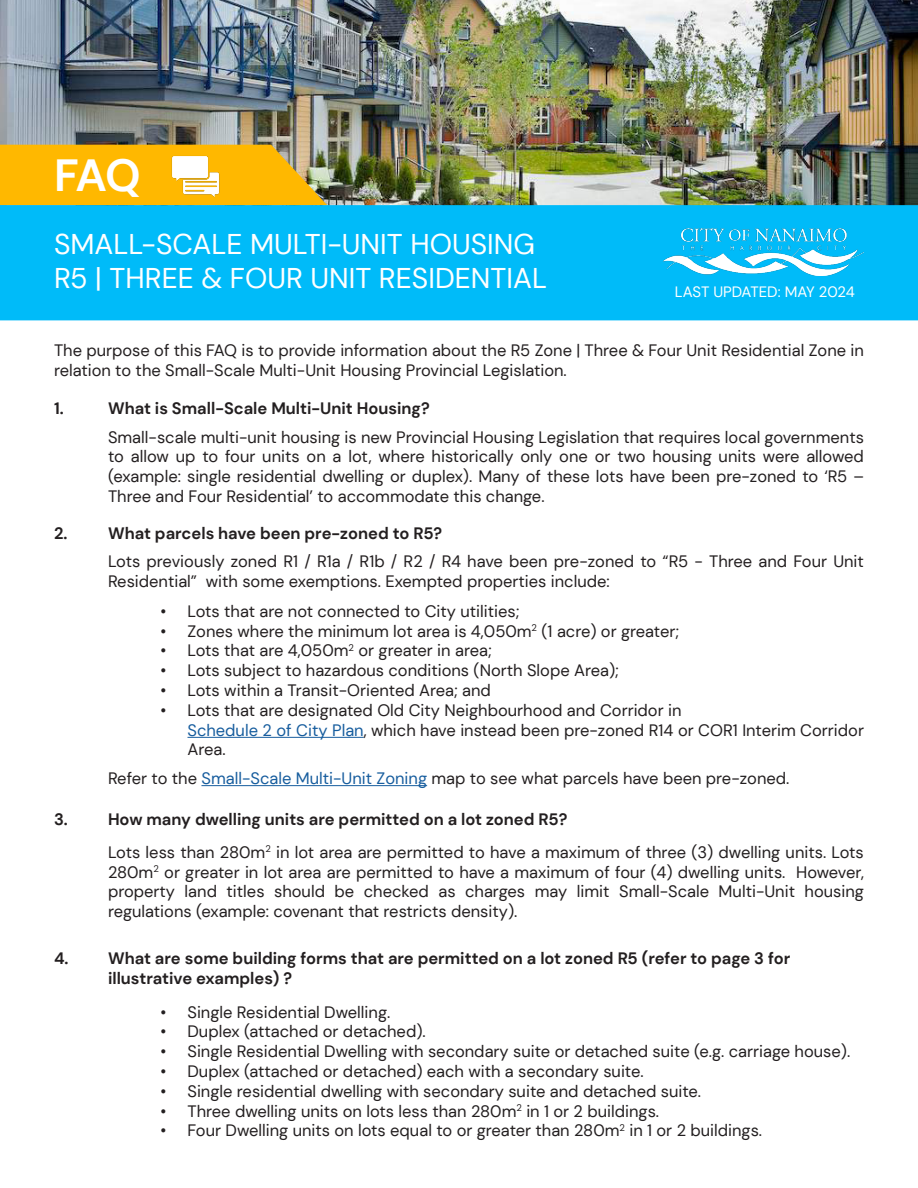
<style>
.page{position:relative;width:918px;height:1188px;background:#fff}
.page>*{position:absolute;margin:0;border:0;box-sizing:border-box;transform-origin:0 0}
.t1{font:700 45px "DM Sans";color:#fff}
.t2{font:28.5px "DM Sans";color:#fff}
.t3{font:16.5px/19.8px "DM Sans";color:#231f20}
.t4{font:700 16.5px/19.8px "DM Sans";color:#231f20}
.t5{font:15px "DM Sans";letter-spacing:-.005em;color:#fff}
.s1{color:#175d9e}
</style>
<div class="page">
<img style="left:0;top:0;width:918px;height:205px">
<svg style="left:0;top:145px;width:327px;height:60px;background:#f5b50d"></svg>
<div style="left:0;top:205px;width:918px;height:115px;background:#00bbf9"></div>
<div style="left:0;top:218px;width:350px;height:44px;background:#00bbf9"></div>
<img style="left:664px;top:228px;width:200px;height:48px">
<img style="left:171px;top:152px;width:49px;height:49px">
<hr style="left:188px;top:737px;width:176px;height:1px;background:#175d9e">
<hr style="left:201px;top:785px;width:226px;height:1px;background:#175d9e">
<p class="t1" style="left:54px;top:147px;width:88px">FAQ</p>
<p class="t2" style="left:54px;top:227px;width:483px">SMALL-SCALE MULTI-UNIT HOUSING</p>
<p class="t2" style="left:54px;top:261px;width:495px">R5 | THREE &amp; FOUR UNIT RESIDENTIAL</p>
<p class="t5" style="left:675px;top:283px;width:182px">LAST UPDATED: MAY 2024</p>
<p class="t3" style="left:54px;top:341px;width:811px">The purpose of this FAQ is to provide information about the R5 Zone | Three &amp; Four Unit Residential Zone in relation to the Small-Scale Multi-Unit Housing Provincial Legislation.</p>
<p class="t4" style="left:54px;top:399px;width:11px">1.</p>
<p class="t4" style="left:108px;top:399px;width:323px">What is Small-Scale Multi-Unit Housing?</p>
<p class="t3" style="left:108px;top:427px;width:758px;text-align:justify">Small-scale multi-unit housing is new Provincial Housing Legislation that requires local governments to allow up to four units on a lot, where historically only one or two housing units were allowed (example: single residential dwelling or duplex). Many of these lots have been pre-zoned to ‘R5 – Three and Four Residential’ to accommodate this change.</p>
<p class="t4" style="left:54px;top:523px;width:15px">2.</p>
<p class="t4" style="left:108px;top:523px;width:336px">What parcels have been pre-zoned to R5?</p>
<p class="t3" style="left:108px;top:551px;width:757px">Lots previously zoned R1 / R1a / R1b / R2 / R4 have been pre-zoned to “R5 - Three and Four Unit<br>Residential” with some exemptions. Exempted properties include:</p>
<p class="t3" style="left:160px;top:601px;width:360px">• Lots that are not connected to City utilities;</p>
<p class="t3" style="left:160px;top:621px;width:520px">• Zones where the minimum lot area is 4,050m<sup>2</sup> (1 acre) or greater;</p>
<p class="t3" style="left:160px;top:641px;width:333px">• Lots that are 4,050m<sup>2</sup> or greater in area;</p>
<p class="t3" style="left:160px;top:661px;width:460px">• Lots subject to hazardous conditions (North Slope Area);</p>
<p class="t3" style="left:160px;top:680px;width:332px">• Lots within a Transit-Oriented Area; and</p>
<p class="t3" style="left:188px;top:700px;width:678px;text-indent:-27px">• Lots that are designated Old City Neighbourhood and Corridor in<br><span class="s1">Schedule 2 of City Plan</span>, which have instead been pre-zoned R14 or COR1 Interim Corridor<br>Area.</p>
<p class="t3" style="left:108px;top:768px;width:683px">Refer to the <span class="s1">Small-Scale Multi-Unit Zoning</span> map to see what parcels have been pre-zoned.</p>
<p class="t4" style="left:54px;top:809px;width:15px">3.</p>
<p class="t4" style="left:108px;top:809px;width:461px">How many dwelling units are permitted on a lot zoned R5?</p>
<p class="t3" style="left:108px;top:842px;width:757px;text-align:justify">Lots less than 280m<sup>2</sup> in lot area are permitted to have a maximum of three (3) dwelling units. Lots 280m<sup>2</sup> or greater in lot area are permitted to have a maximum of four (4) dwelling units. However, property land titles should be checked as charges may limit Small-Scale Multi-Unit housing regulations (example: covenant that restricts density).</p>
<p class="t4" style="left:108px;top:948px;width:684px;text-indent:-54px">4. What are some building forms that are permitted on a lot zoned R5 (refer to page 3 for illustrative examples) ?</p>
<p class="t3" style="left:160px;top:1002px;width:231px">• Single Residential Dwelling.</p>
<p class="t3" style="left:160px;top:1022px;width:267px">• Duplex (attached or detached).</p>
<p class="t3" style="left:160px;top:1041px;width:691px">• Single Residential Dwelling with secondary suite or detached suite (e.g. carriage house).</p>
<p class="t3" style="left:160px;top:1061px;width:485px">• Duplex (attached or detached) each with a secondary suite.</p>
<p class="t3" style="left:160px;top:1081px;width:542px">• Single residential dwelling with secondary suite and detached suite.</p>
<p class="t3" style="left:160px;top:1101px;width:500px">• Three dwelling units on lots less than 280m<sup>2</sup> in 1 or 2 buildings.</p>
<p class="t3" style="left:160px;top:1121px;width:603px">• Four Dwelling units on lots equal to or greater than 280m<sup>2</sup> in 1 or 2 buildings.</p>
</div>
